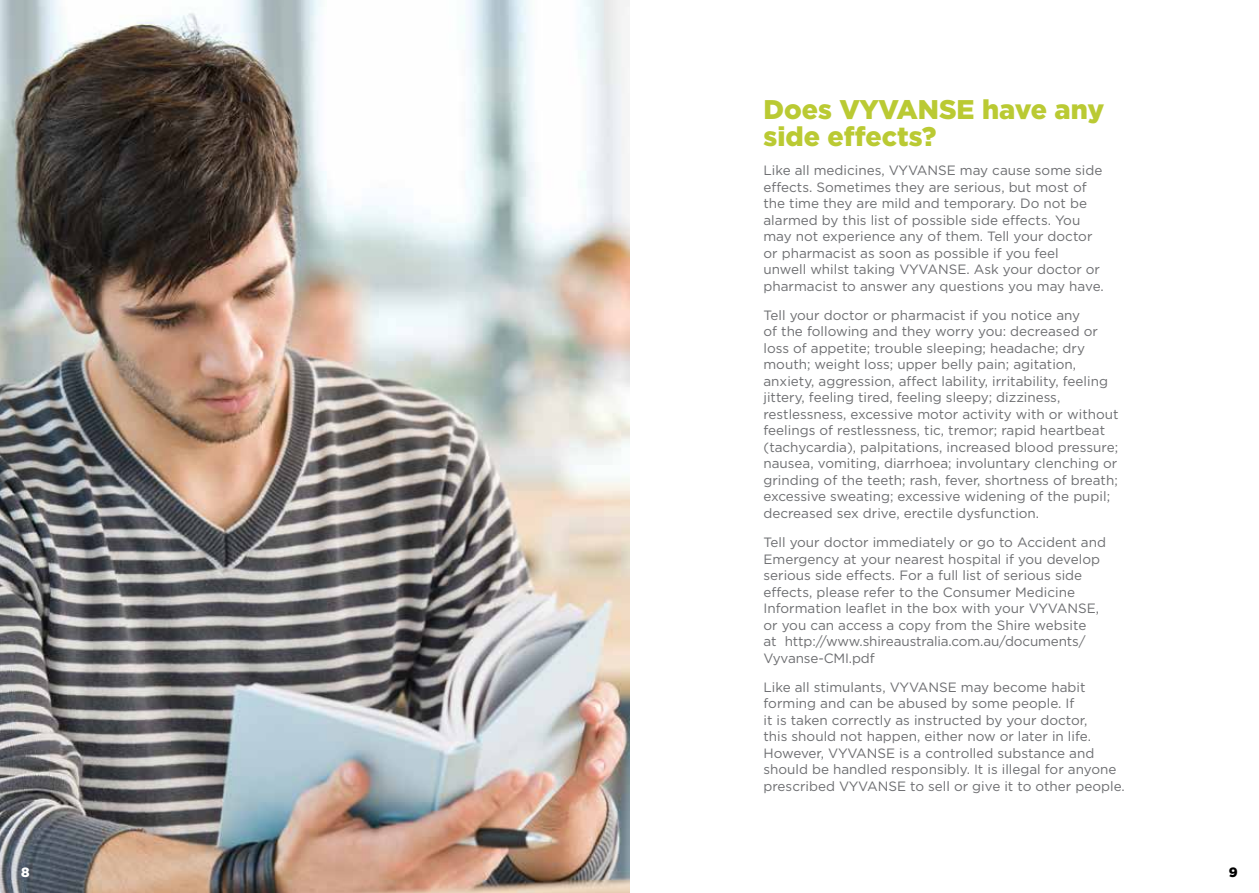
<style>
.page{position:relative;width:1259px;height:893px;background:#fff}
.page>*{position:absolute;margin:0;border:0;box-sizing:border-box;transform-origin:0 0}
.t1{font:900 27px/27px "Gotham";color:#baca33}
.t2{font:13.5px/16.5px "Gotham";color:#6d6e71}
.t3{font:900 13.5px "Gotham";color:#fff}
.t4{font:900 13.5px "Gotham";color:#000}
</style>
<div class="page">
<img style="left:0;top:0;width:629px;height:893px">
<h1 class="t1" style="left:763px;top:95px;width:342px">Does VYVANSE have any side effects?</h1>
<p class="t2" style="left:763px;top:162px;width:342px">Like all medicines, VYVANSE may cause some side effects. Sometimes they are serious, but most of the time they are mild and temporary. Do not be alarmed by this list of possible side effects. You may not experience any of them. Tell your doctor or pharmacist as soon as possible if you feel unwell whilst taking VYVANSE. Ask your doctor or pharmacist to answer any questions you may have.</p>
<p class="t2" style="left:763px;top:307px;width:357px">Tell your doctor or pharmacist if you notice any<br>of the following and they worry you: decreased or loss of appetite; trouble sleeping; headache; dry mouth; weight loss; upper belly pain; agitation, anxiety, aggression, affect lability, irritability, feeling jittery, feeling tired, feeling sleepy; dizziness, restlessness, excessive motor activity with or without feelings of restlessness, tic, tremor; rapid heartbeat (tachycardia), palpitations, increased blood pressure; nausea, vomiting, diarrhoea; involuntary clenching or grinding of the teeth; rash, fever, shortness of breath; excessive sweating; excessive widening of the pupil; decreased sex drive, erectile dysfunction.</p>
<p class="t2" style="left:763px;top:534px;width:344px">Tell your doctor immediately or go to Accident and Emergency at your nearest hospital if you develop serious side effects. For a full list of serious side effects, please refer to the Consumer Medicine Information leaflet in the box with your VYVANSE, or you can access a copy from the Shire website<br>at http://www.shireaustralia.com.au/documents/ Vyvanse-CMI.pdf</p>
<p class="t2" style="left:763px;top:679px;width:363px">Like all stimulants, VYVANSE may become habit forming and can be abused by some people. If<br>it is taken correctly as instructed by your doctor,<br>this should not happen, either now or later in life.<br>However, VYVANSE is a controlled substance and should be handled responsibly. It is illegal for anyone prescribed VYVANSE to sell or give it to other people.</p>
<p class="t3" style="left:21px;top:864px;width:10px">8</p>
<p class="t4" style="left:1228px;top:864px;width:10px">9</p>
</div>
